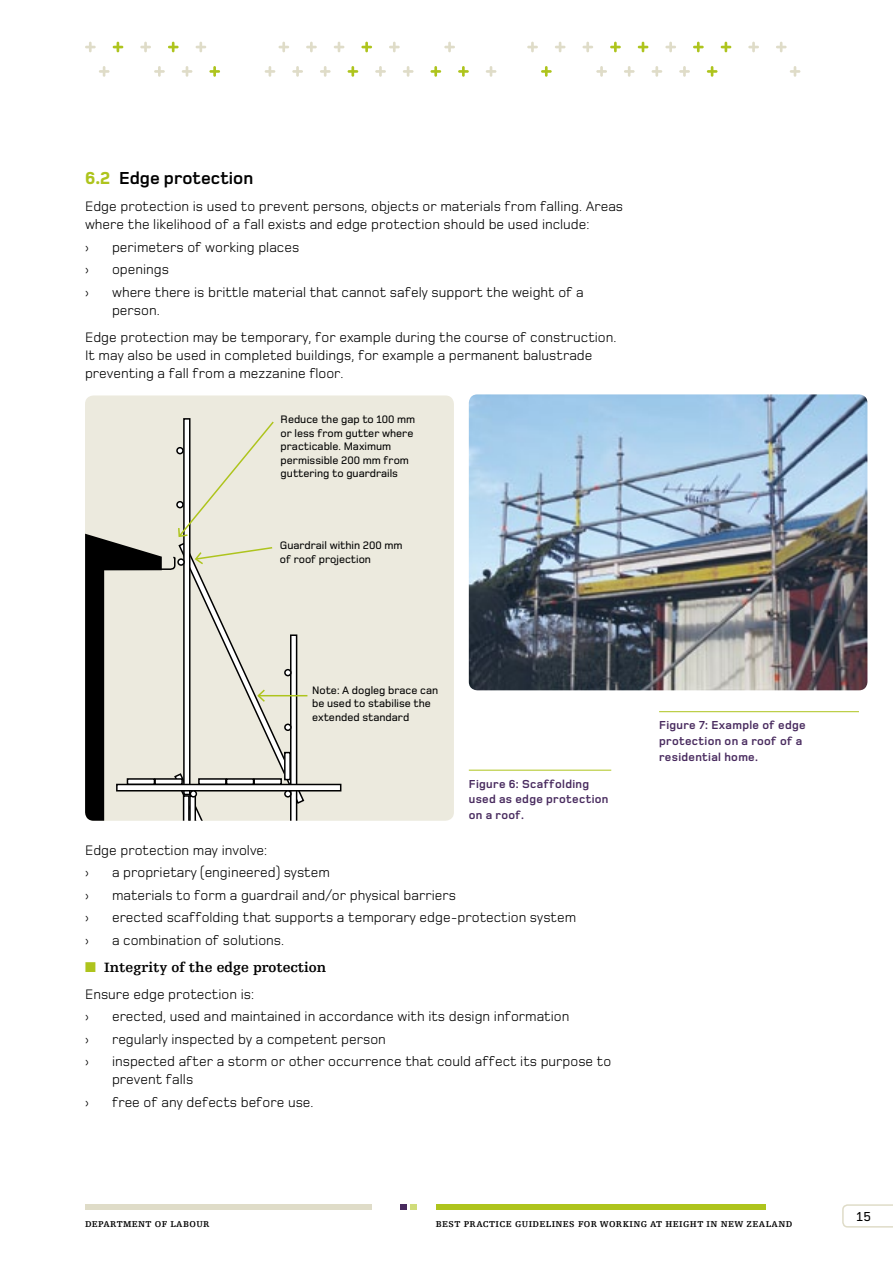
<style>
.page{position:relative;width:893px;height:1263px;background:#fff}
.page>*{position:absolute;margin:0;border:0;box-sizing:border-box;transform-origin:0 0}
.t1{font:700 18px "Foundry Monoline";color:#000}
.t2{font:14.25px/18px "Foundry Monoline";color:#000}
.t3{font:700 14.25px "Egyptienne F";color:#000}
.t4{font:500 13.5px "Foundry Monoline";color:#000}
.t5{font:700 12px/15.8px "Foundry Monoline";letter-spacing:.025em;color:#482a5e}
.t6{font:500 11.25px/13.5px "Foundry Monoline";color:#000}
.t7{font:700 9px "Egyptienne F";letter-spacing:.04em;color:#000}
.s1{font-weight:800;color:#aec41d}
.s2{color:#aec41d}
</style>
<div class="page">
<div style="left:436px;top:1204px;width:329px;height:6px;background:#aec41d"></div>
<div style="left:85px;top:1204px;width:287px;height:6px;background:#dfdcc8"></div>
<svg style="left:400px;top:1204px;width:6px;height:6px"></svg>
<div style="left:410px;top:1204px;width:7px;height:6px;background:#d0dc7a"></div>
<svg style="left:842px;top:1204px;width:51px;height:23px"></svg>
<svg style="left:790px;top:66px;width:10px;height:11px"></svg>
<svg style="left:679px;top:66px;width:11px;height:11px"></svg>
<svg style="left:652px;top:66px;width:10px;height:11px"></svg>
<svg style="left:624px;top:66px;width:11px;height:11px"></svg>
<svg style="left:596px;top:66px;width:11px;height:11px"></svg>
<svg style="left:486px;top:66px;width:10px;height:11px"></svg>
<svg style="left:403px;top:66px;width:10px;height:11px"></svg>
<svg style="left:375px;top:66px;width:11px;height:11px"></svg>
<svg style="left:320px;top:66px;width:11px;height:11px"></svg>
<svg style="left:292px;top:66px;width:11px;height:11px"></svg>
<svg style="left:265px;top:66px;width:10px;height:11px"></svg>
<svg style="left:182px;top:66px;width:10px;height:11px"></svg>
<svg style="left:154px;top:66px;width:11px;height:11px"></svg>
<svg style="left:99px;top:66px;width:11px;height:11px"></svg>
<svg style="left:776px;top:42px;width:11px;height:10px"></svg>
<svg style="left:748px;top:42px;width:11px;height:10px"></svg>
<svg style="left:665px;top:42px;width:11px;height:10px"></svg>
<svg style="left:582px;top:42px;width:11px;height:10px"></svg>
<svg style="left:555px;top:42px;width:10px;height:10px"></svg>
<svg style="left:527px;top:42px;width:11px;height:10px"></svg>
<svg style="left:444px;top:42px;width:11px;height:10px"></svg>
<svg style="left:389px;top:42px;width:11px;height:10px"></svg>
<svg style="left:334px;top:42px;width:10px;height:10px"></svg>
<svg style="left:306px;top:42px;width:11px;height:10px"></svg>
<svg style="left:278px;top:42px;width:11px;height:10px"></svg>
<svg style="left:196px;top:42px;width:10px;height:10px"></svg>
<svg style="left:140px;top:42px;width:11px;height:10px"></svg>
<svg style="left:85px;top:42px;width:11px;height:10px"></svg>
<svg style="left:707px;top:66px;width:10px;height:11px"></svg>
<svg style="left:541px;top:66px;width:11px;height:11px"></svg>
<svg style="left:458px;top:66px;width:11px;height:11px"></svg>
<svg style="left:430px;top:66px;width:11px;height:11px"></svg>
<svg style="left:348px;top:66px;width:10px;height:11px"></svg>
<svg style="left:209px;top:66px;width:11px;height:11px"></svg>
<svg style="left:721px;top:42px;width:10px;height:10px"></svg>
<svg style="left:693px;top:42px;width:11px;height:10px"></svg>
<svg style="left:638px;top:42px;width:10px;height:10px"></svg>
<svg style="left:610px;top:42px;width:11px;height:10px"></svg>
<svg style="left:361px;top:42px;width:11px;height:10px"></svg>
<svg style="left:168px;top:42px;width:11px;height:10px"></svg>
<svg style="left:113px;top:42px;width:10px;height:10px"></svg>
<div style="left:85px;top:395px;width:369px;height:426px;background:#eceade;border-radius:9px"></div>
<div style="left:117px;top:784px;width:224px;height:7px;background:#fff"></div>
<div style="left:116px;top:784px;width:225px;height:7px;border:2px solid #000"></div>
<hr style="left:258px;top:695px;width:49px;height:1px;background:#aec41d">
<svg style="left:85px;top:420px;width:220px;height:401px"></svg>
<img style="left:469px;top:394px;width:398px;height:296px">
<hr style="left:659px;top:711px;width:200px;height:1px;background:#aec41d">
<hr style="left:469px;top:770px;width:142px;height:1px;background:#aec41d">
<p class="t1" style="left:85px;top:168px;width:170px"><span class="s1">6.2</span> Edge protection</p>
<p class="t2" style="left:85px;top:197px;width:540px">Edge protection is used to prevent persons, objects or materials from falling. Areas where the likelihood of a fall exists and edge protection should be used include:</p>
<p class="t2" style="left:85px;top:238px;width:5px">›</p>
<p class="t2" style="left:112px;top:238px;width:189px">perimeters of working places</p>
<p class="t2" style="left:85px;top:260px;width:5px">›</p>
<p class="t2" style="left:112px;top:260px;width:59px">openings</p>
<p class="t2" style="left:85px;top:283px;width:5px">›</p>
<p class="t2" style="left:112px;top:283px;width:473px">where there is brittle material that cannot safely support the weight of a person.</p>
<p class="t2" style="left:85px;top:328px;width:533px">Edge protection may be temporary, for example during the course of construction.<br>It may also be used in completed buildings, for example a permanent balustrade preventing a fall from a mezzanine floor.</p>
<p class="t6" style="left:281px;top:412px;width:136px">Reduce the gap to 100 mm or less from gutter where practicable. Maximum permissible 200 mm from guttering to guardrails</p>
<p class="t6" style="left:280px;top:538px;width:124px">Guardrail within 200 mm of roof projection</p>
<p class="t6" style="left:312px;top:683px;width:128px">Note: A dogleg brace can be used to stabilise the extended standard</p>
<p class="t2" style="left:85px;top:839px;width:184px;line-height:22.5px">Edge protection may involve: ›</p>
<p class="t2" style="left:112px;top:863px;width:219px">a proprietary (engineered) system</p>
<p class="t5" style="left:469px;top:776px;width:141px">Figure 6: Scaffolding used as edge protection on a roof.</p>
<p class="t2" style="left:85px;top:886px;width:5px">›</p>
<p class="t2" style="left:112px;top:886px;width:345px">materials to form a guardrail and/or physical barriers</p>
<p class="t2" style="left:85px;top:908px;width:5px">›</p>
<p class="t2" style="left:112px;top:908px;width:466px">erected scaffolding that supports a temporary edge-protection system</p>
<p class="t2" style="left:85px;top:931px;width:5px">›</p>
<p class="t2" style="left:112px;top:931px;width:174px">a combination of solutions.</p>
<p class="t3" style="left:85px;top:959px;width:243px"><span class="s2">■</span> Integrity of the edge protection</p>
<p class="t2" style="left:85px;top:983px;width:170px;line-height:22.5px">Ensure edge protection is: ›</p>
<p class="t2" style="left:112px;top:1007px;width:459px">erected, used and maintained in accordance with its design information</p>
<p class="t2" style="left:85px;top:1030px;width:5px">›</p>
<p class="t2" style="left:112px;top:1030px;width:275px">regularly inspected by a competent person</p>
<p class="t2" style="left:85px;top:1052px;width:5px">›</p>
<p class="t2" style="left:112px;top:1052px;width:501px">inspected after a storm or other occurrence that could affect its purpose to prevent falls</p>
<p class="t2" style="left:85px;top:1093px;width:5px">›</p>
<p class="t2" style="left:112px;top:1093px;width:203px">free of any defects before use.</p>
<p class="t5" style="left:659px;top:717px;width:148px">Figure 7: Example of edge protection on a roof of a residential home.</p>
<p class="t7" style="left:85px;top:1219px;width:126px">DEPARTMENT OF LABOUR</p>
<p class="t7" style="left:436px;top:1219px;width:358px">BEST PRACTICE GUIDELINES FOR WORKING AT HEIGHT IN NEW ZEALAND</p>
<p class="t4" style="left:857px;top:1208px;width:16px">15</p>
</div>
